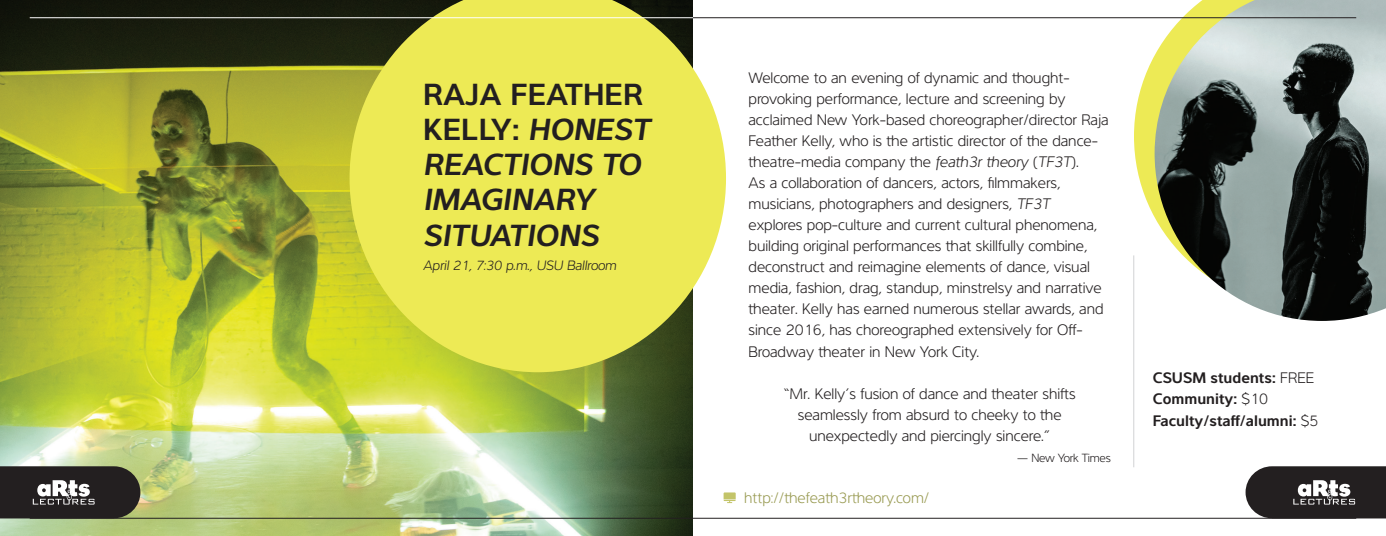
<style>
.page{position:relative;width:1386px;height:536px;background:#fff}
.page>*{position:absolute;margin:0;border:0;box-sizing:border-box;transform-origin:0 0}
.t1{font:31.5px/35px "Interval Sans Pro Sem Bold It";color:#231f20}
.t2{font:300 15.75px/21px "Interval Sans Pro";color:#231f20}
.t3{font:700 15.75px "Interval Sans Pro Sem";color:#231f20}
.t4{font:300 15.75px "Interval Sans Pro";color:#999b53}
.t5{font:italic 300 14px "Interval Sans Pro";color:#231f20}
.t6{font:300 12.25px "Interval Sans Pro";letter-spacing:-.02em;color:#231f20}
.s1{font-family:"Interval Sans Pro Sem";font-weight:700}
.s2{font-style:italic}
.s3{font-family:"Interval Sans Pro";font-weight:300}
</style>
<div class="page">
<img style="left:0;top:0;width:693px;height:536px">
<svg style="left:350px;top:0;width:376px;height:372px;background:#dcdb56"></svg>
<hr style="left:30px;top:17px;width:663px;height:1px;background:#fff">
<svg style="left:724px;top:492px;width:12px;height:11px"></svg>
<svg style="left:1134px;top:18px;width:21px;height:290px"></svg>
<hr style="left:30px;top:517px;width:1326px;height:1px;background:#231f20">
<hr style="left:1133px;top:255px;width:1px;height:212px;background:#d1d2d4">
<img style="left:1155px;top:0;width:231px;height:321px">
<hr style="left:693px;top:17px;width:663px;height:1px;background:#231f20">
<svg style="left:0;top:466px;width:140px;height:52px;background:#3e3b38"></svg>
<svg style="left:1246px;top:466px;width:140px;height:52px;background:#403d3e"></svg>
<p class="t1" style="left:423px;top:74px;width:228px"><span class="s1">RAJA FEATHER<br>KELLY:</span> HONEST<br>REACTIONS TO<br>IMAGINARY<br>SITUATIONS</p>
<p class="t5" style="left:423px;top:255px;width:195px">April 21, 7:30 p.m., USU Ballroom</p>
<p class="t2" style="left:749px;top:66px;width:362px">Welcome to an evening of dynamic and thought&shy;provoking performance, lecture and screening by acclaimed New York-based choreographer/director Raja Feather Kelly, who is the artistic director of the dance&shy;theatre-media company the <span class="s2">feath3r theory</span> (<span class="s2">TF3T</span>).<br>As a collaboration of dancers, actors, filmmakers, musicians, photographers and designers, <span class="s2">TF3T<br></span>explores pop-culture and current cultural phenomena, building original performances that skillfully combine, deconstruct and reimagine elements of dance, visual media, fashion, drag, standup, minstrelsy and narrative theater. Kelly has earned numerous stellar awards, and since 2016, has choreographed extensively for Off-Broadway theater in New York City.</p>
<p class="t2" style="left:784px;top:381px;width:294px;text-align:center">“Mr. Kelly’s fusion of dance and theater shifts seamlessly from absurd to cheeky to the unexpectedly and piercingly sincere.”</p>
<p class="t6" style="left:1017px;top:448px;width:95px">— New York Times</p>
<p class="t4" style="left:744px;top:486px;width:187px">http://thefeath3rtheory.com/</p>
<p class="t3" style="left:1153px;top:365px;width:163px">CSUSM students: <span class="s3">FREE</span></p>
<p class="t3" style="left:1153px;top:386px;width:117px">Community: <span class="s3">$10</span></p>
<p class="t3" style="left:1153px;top:407px;width:167px">Faculty/staff/alumni: <span class="s3">$5</span></p>
</div>
